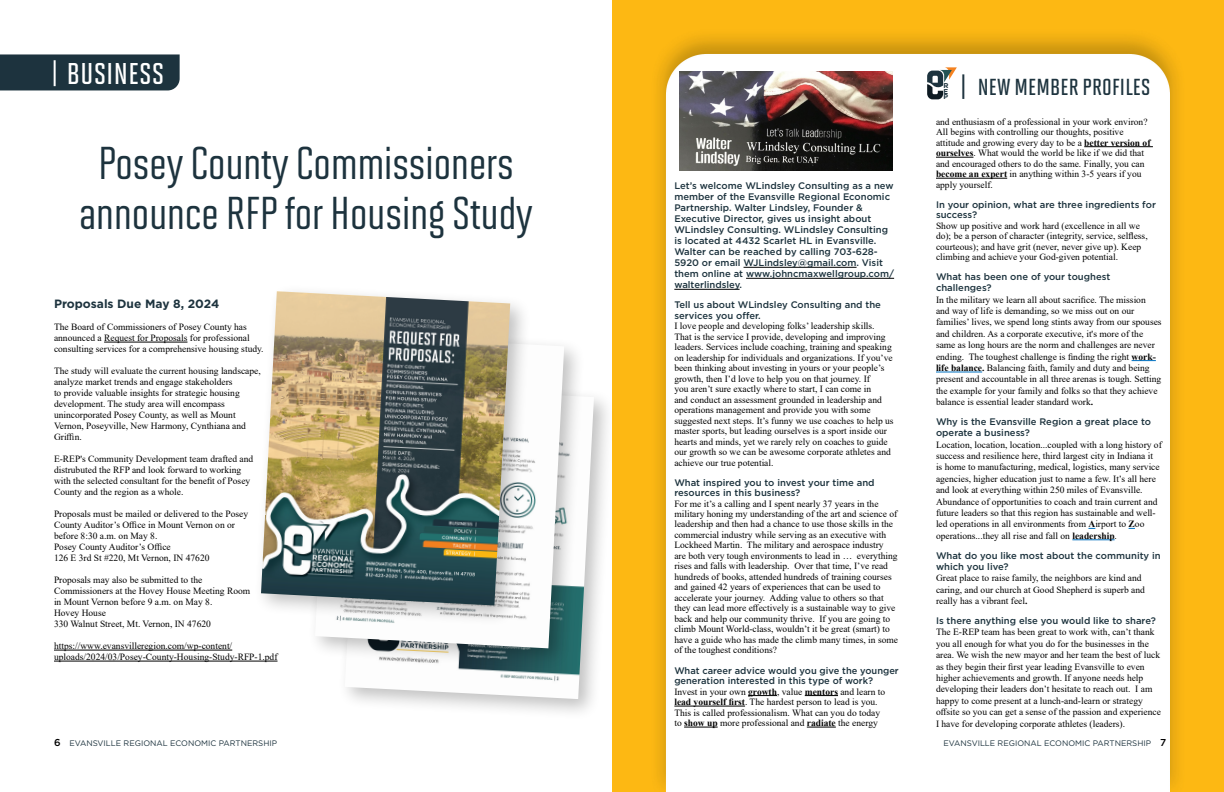
<style>
.page{position:relative;width:1224px;height:792px;background:#fff}
.page>*{position:absolute;margin:0;border:0;box-sizing:border-box;transform-origin:0 0}
.t1{font:500 46px/50px "Solano Gothic Pro MVB";color:#1d333e;text-align:center}
.t2{font:600 30px "Solano Gothic Pro MVB";letter-spacing:.02em;color:#fff}
.t3{font:600 23.2px "Solano Gothic Pro MVB";letter-spacing:.01em;color:#1d333e}
.t4{font:700 12px "Gotham";color:#1d333e}
.t5{font:9.5px/10.5px "Times New Roman";color:#000}
.t6{font:500 9.5px/11px "Gotham";color:#1d333e}
.t7{font:8px "Gotham";color:#1d333e}
.t8{font:700 7px/5.8px "Gotham";color:#1d333e;text-align:justify}
.s1{font-weight:500;font-size:10px;color:#000}
.s2{font-weight:700}
</style>
<div class="page">
<img style="left:612px;top:0;width:612px;height:792px">
<hr style="left:744px;top:267px;width:113px;height:1px;background:#000">
<hr style="left:746px;top:278px;width:148px;height:1px;background:#000">
<hr style="left:674px;top:289px;width:66px;height:1px;background:#000">
<svg style="left:748px;top:695px;width:29px;height:1px"></svg>
<hr style="left:805px;top:695px;width:33px;height:1px;background:#000">
<hr style="left:674px;top:706px;width:71px;height:1px;background:#000">
<hr style="left:684px;top:727px;width:34px;height:1px;background:#000">
<svg style="left:807px;top:727px;width:29px;height:1px"></svg>
<svg style="left:927px;top:67px;width:30px;height:32px"></svg>
<hr style="left:1084px;top:146px;width:69px;height:1px;background:#000">
<hr style="left:936px;top:157px;width:37px;height:1px;background:#000">
<hr style="left:936px;top:178px;width:71px;height:1px;background:#000">
<svg style="left:1132px;top:360px;width:24px;height:1px"></svg>
<hr style="left:936px;top:372px;width:46px;height:1px;background:#0070c0">
<hr style="left:1072px;top:539px;width:43px;height:1px;background:#0070c0">
<img style="left:680px;top:71px;width:212px;height:100px">
<div style="left:337px;top:377px;width:279px;height:344px;background:#000;opacity:.25"></div>
<img style="left:345px;top:385px;width:249px;height:314px">
<div style="left:307px;top:326px;width:279px;height:344px;background:#000;opacity:.25"></div>
<img style="left:315px;top:334px;width:249px;height:314px">
<div style="left:0;top:54px;width:180px;height:36px;background:#1d333e"></div>
<hr style="left:54px;top:60px;width:2px;height:26px;background:#fff">
<hr style="left:104px;top:342px;width:83px;height:1px;background:#000">
<hr style="left:54px;top:650px;width:178px;height:1px;background:#000">
<hr style="left:54px;top:661px;width:224px;height:1px;background:#000">
<div style="left:253px;top:284px;width:279px;height:343px;background:#000;opacity:.25"></div>
<img style="left:261px;top:291px;width:249px;height:315px">
<h2 class="t2" style="left:67px;top:55px;width:98px">BUSINESS</h2>
<h1 class="t1" style="left:79px;top:136px;width:455px">Posey County Commissioners announce RFP for Housing Study</h1>
<p class="t4" style="left:54px;top:296px;width:167px">Proposals Due May 8, 2024</p>
<p class="t5" style="left:54px;top:321px;width:211px;line-height:11px">The Board of Commissioners of Posey County has announced a Request for Proposals for professional consulting services for a comprehensive housing study.</p>
<p class="t5" style="left:54px;top:365px;width:208px;line-height:11px">The study will evaluate the current housing landscape, analyze market trends and engage stakeholders<br>to provide valuable insights for strategic housing development. The study area will encompass unincorporated Posey County, as well as Mount Vernon, Poseyville, New Harmony, Cynthiana and Griffin.</p>
<p class="t5" style="left:54px;top:453px;width:201px;line-height:11px">E-REP's Community Development team drafted and distrubuted the RFP and look forward to working with the selected consultant for the benefit of Posey County and the region as a whole.</p>
<p class="t5" style="left:54px;top:508px;width:196px;line-height:11px">Proposals must be mailed or delivered to the Posey County Auditor’s Office in Mount Vernon on or before 8:30 a.m. on May 8.<br>Posey County Auditor’s Office<br>126 E 3rd St #220, Mt Vernon, IN 47620</p>
<p class="t5" style="left:54px;top:574px;width:198px;line-height:11px">Proposals may also be submitted to the Commissioners at the Hovey House Meeting Room in Mount Vernon before 9 a.m. on May 8.<br>Hovey House<br>330 Walnut Street, Mt. Vernon, IN 47620</p>
<p class="t5" style="left:54px;top:640px;width:225px;line-height:11px">https://www.evansvilleregion.com/wp-content/ uploads/2024/03/Posey-County-Housing-Study-RFP-1.pdf</p>
<p class="t7" style="left:54px;top:738px;width:225px"><span class="s1">6</span> EVANSVILLE REGIONAL ECONOMIC PARTNERSHIP</p>
<p class="t6" style="left:674px;top:180px;width:221px">Let’s welcome WLindsley Consulting as a new member of the Evansville Regional Economic Partnership. Walter Lindsley, Founder &amp; Executive Director, gives us insight about WLindsley Consulting. WLindsley Consulting is located at 4432 Scarlet HL in Evansville.<br>Walter can be reached by calling 703-628- 5920 or email WJLindsley@gmail.com. Visit them online at www.johncmaxwellgroup.com/ walterlindsley.</p>
<p class="t6" style="left:674px;top:299px;width:208px;line-height:10.5px">Tell us about WLindsley Consulting and the services you offer.</p>
<p class="t5" style="left:674px;top:320px;width:221px">I love people and developing folks’ leadership skills.<br>That is the service I provide, developing and improving leaders. Services include coaching, training and speaking on leadership for individuals and organizations. If you’ve been thinking about investing in yours or your people’s growth, then I’d love to help you on that journey. If<br>you aren’t sure exactly where to start, I can come in<br>and conduct an assessment grounded in leadership and operations management and provide you with some suggested next steps. It’s funny we use coaches to help us master sports, but leading ourselves is a sport inside our hearts and minds, yet we rarely rely on coaches to guide our growth so we can be awesome corporate athletes and achieve our true potential.</p>
<p class="t6" style="left:674px;top:477px;width:202px;line-height:10.5px">What inspired you to invest your time and resources in this business?</p>
<p class="t5" style="left:674px;top:498px;width:225px">For me it’s a calling and I spent nearly 37 years in the military honing my understanding of the art and science of leadership and then had a chance to use those skills in the commercial industry while serving as an executive with Lockheed Martin. The military and aerospace industry<br>are both very tough environments to lead in … everything rises and falls with leadership. Over that time, I’ve read hundreds of books, attended hundreds of training courses and gained 42 years of experiences that can be used to accelerate your journey. Adding value to others so that they can lead more effectively is a sustainable way to give back and help our community thrive. If you are going to climb Mount World-class, wouldn’t it be great (smart) to have a guide who has made the climb many times, in some of the toughest conditions?</p>
<p class="t6" style="left:674px;top:665px;width:226px;line-height:10.5px">What career advice would you give the younger generation interested in this type of work?</p>
<p class="t5" style="left:674px;top:686px;width:212px">Invest in your own <span class="s2">growth</span>, value <span class="s2">mentors</span> and learn to <span class="s2">lead yourself first</span>. The hardest person to lead is you.<br>This is called professionalism. What can you do today to <span class="s2">show up</span> more professional and <span class="s2">radiate</span> the energy</p>
<h3 class="t3" style="left:960px;top:72px;width:192px">| NEW MEMBER PROFILES</h3>
<p class="t8" style="left:944px;top:82px;width:7px">R E P</p>
<p class="t5" style="left:936px;top:116px;width:216px">and enthusiasm of a professional in your work environ?<br>All begins with controlling our thoughts, positive attitude and growing every day to be a <span class="s2">better version of ourselves</span>. What would the world be like if we did that and encouraged others to do the same. Finally, you can <span class="s2">become an expert</span> in anything within 3-5 years if you apply yourself.</p>
<p class="t6" style="left:936px;top:199px;width:221px;line-height:10.5px">In your opinion, what are three ingredients for success?</p>
<p class="t5" style="left:936px;top:220px;width:213px">Show up positive and work hard (excellence in all we do); be a person of character (integrity, service, selfless, courteous); and have grit (never, never give up). Keep climbing and achieve your God-given potential.</p>
<p class="t6" style="left:936px;top:271px;width:176px">What has been one of your toughest challenges?</p>
<p class="t5" style="left:936px;top:293px;width:227px;line-height:11.4px">In the military we learn all about sacrifice. The mission and way of life is demanding, so we miss out on our families’ lives, we spend long stints away from our spouses and children. As a corporate executive, it's more of the same as long hours are the norm and challenges are never ending. The toughest challenge is finding the right <span class="s2">work&shy;life balance.</span> Balancing faith, family and duty and being present and accountable in all three arenas is tough. Setting the example for your family and folks so that they achieve balance is essential leader standard work<span class="s2">.</span></p>
<p class="t6" style="left:936px;top:416px;width:217px">Why is the Evansville Region a great place to operate a business?</p>
<p class="t5" style="left:936px;top:438px;width:227px;line-height:11.4px">Location, location, location...coupled with a long history of success and resilience here, third largest city in Indiana it is home to manufacturing, medical, logistics, many service agencies, higher education just to name a few. It’s all here and look at everything within 250 miles of Evansville.<br>Abundance of opportunities to coach and train current and future leaders so that this region has sustainable and well&shy;led operations in all environments from <span class="s2">A</span>irport to <span class="s2">Z</span>oo operations...they all rise and fall on <span class="s2">leadership</span>.</p>
<p class="t6" style="left:936px;top:550px;width:226px">What do you like most about the community in which you live?</p>
<p class="t5" style="left:936px;top:572px;width:210px;line-height:11.4px">Great place to raise family, the neighbors are kind and caring, and our church at Good Shepherd is superb and really has a vibrant feel<span class="s2">.</span></p>
<p class="t6" style="left:936px;top:615px;width:221px">Is there anything else you would like to share?</p>
<p class="t5" style="left:936px;top:626px;width:226px;line-height:11.4px">The E-REP team has been great to work with, can’t thank you all enough for what you do for the businesses in the area. We wish the new mayor and her team the best of luck as they begin their first year leading Evansville to even higher achievements and growth. If anyone needs help developing their leaders don’t hesitate to reach out. I am happy to come present at a lunch-and-learn or strategy offsite so you can get a sense of the passion and experience I have for developing corporate athletes (leaders).</p>
<p class="t7" style="left:944px;top:738px;width:224px">EVANSVILLE REGIONAL ECONOMIC PARTNERSHIP <span class="s1">7</span></p>
</div>
